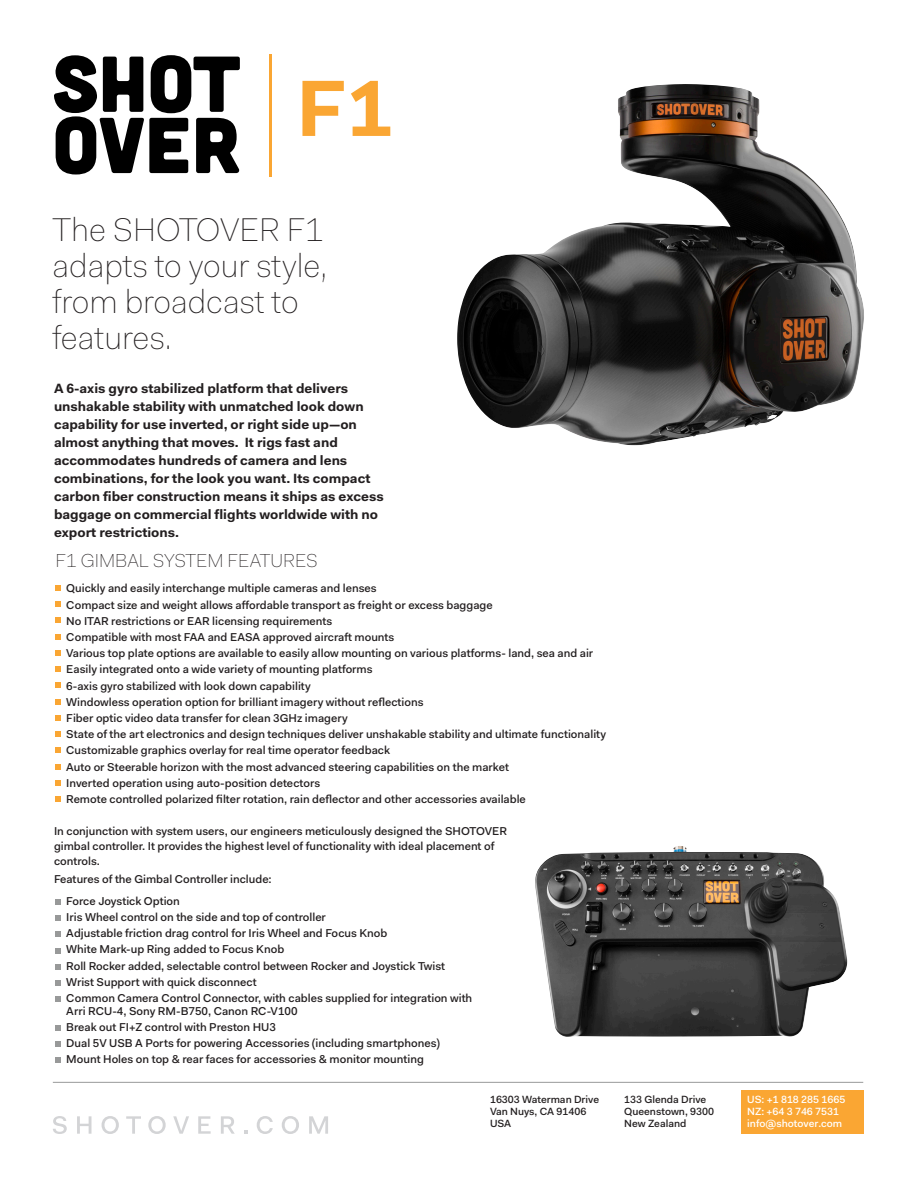
<style>
.page{position:relative;width:918px;height:1188px;background:#fff}
.page>*{position:absolute;margin:0;border:0;box-sizing:border-box;transform-origin:0 0}
.t1{font:100 33px/36px "Fakt Pro";color:#231f20}
.t2{font:100 18.9px "Fakt Pro";color:#231f20}
.t3{font:700 13.5px/18px "Fakt Pro";color:#231f20}
.t4{font:500 11.55px/15px "Fakt";color:#231f20}
.t5{font:500 10.5px "Fakt";color:#231f20}
.t6{font:500 10.5px/12px "Fakt";color:#fff}
</style>
<div class="page">
<svg style="left:54px;top:55px;width:186px;height:120px"></svg>
<svg style="left:302px;top:81px;width:42px;height:55px"></svg>
<svg style="left:351px;top:81px;width:39px;height:55px"></svg>
<hr style="left:269px;top:54px;width:2px;height:122px;background:#faa633">
<svg style="left:55px;top:585px;width:6px;height:6px"></svg>
<svg style="left:55px;top:601px;width:6px;height:6px"></svg>
<svg style="left:55px;top:618px;width:6px;height:5px"></svg>
<svg style="left:55px;top:634px;width:6px;height:5px"></svg>
<svg style="left:55px;top:650px;width:6px;height:6px"></svg>
<svg style="left:55px;top:666px;width:6px;height:6px"></svg>
<svg style="left:55px;top:683px;width:6px;height:5px"></svg>
<svg style="left:55px;top:699px;width:6px;height:5px"></svg>
<svg style="left:55px;top:715px;width:6px;height:6px"></svg>
<svg style="left:55px;top:731px;width:6px;height:6px"></svg>
<svg style="left:55px;top:748px;width:6px;height:5px"></svg>
<svg style="left:56px;top:764px;width:5px;height:5px"></svg>
<svg style="left:55px;top:780px;width:6px;height:6px"></svg>
<svg style="left:55px;top:796px;width:6px;height:6px"></svg>
<svg style="left:55px;top:899px;width:6px;height:6px"></svg>
<svg style="left:55px;top:915px;width:6px;height:6px"></svg>
<svg style="left:55px;top:932px;width:6px;height:5px"></svg>
<svg style="left:55px;top:948px;width:6px;height:5px"></svg>
<svg style="left:55px;top:964px;width:6px;height:6px"></svg>
<svg style="left:55px;top:980px;width:6px;height:6px"></svg>
<svg style="left:55px;top:997px;width:6px;height:5px"></svg>
<svg style="left:55px;top:1025px;width:6px;height:5px"></svg>
<svg style="left:55px;top:1041px;width:6px;height:6px"></svg>
<img style="left:535px;top:846px;width:312px;height:191px">
<img style="left:457px;top:84px;width:407px;height:361px">
<div style="left:741px;top:1091px;width:122px;height:43px;background:#faa633"></div>
<svg style="left:53px;top:1116px;width:14px;height:18px"></svg>
<svg style="left:77px;top:1116px;width:14px;height:18px"></svg>
<svg style="left:102px;top:1116px;width:17px;height:18px"></svg>
<svg style="left:126px;top:1116px;width:15px;height:18px"></svg>
<svg style="left:148px;top:1116px;width:18px;height:18px"></svg>
<svg style="left:173px;top:1116px;width:16px;height:18px"></svg>
<svg style="left:198px;top:1116px;width:13px;height:18px"></svg>
<svg style="left:221px;top:1116px;width:14px;height:18px"></svg>
<svg style="left:245px;top:1130px;width:3px;height:4px"></svg>
<svg style="left:257px;top:1116px;width:16px;height:18px"></svg>
<svg style="left:282px;top:1116px;width:17px;height:18px"></svg>
<svg style="left:309px;top:1116px;width:19px;height:18px"></svg>
<hr style="left:53px;top:1082px;width:810px;height:1px;background:#989999">
<svg style="left:55px;top:1057px;width:6px;height:6px"></svg>
<p class="t1" style="left:52px;top:212px;width:276px">The SHOTOVER F1 adapts to your style, from broadcast to features.</p>
<p class="t3" style="left:54px;top:379px;width:331px">A 6-axis gyro stabilized platform that delivers unshakable stability with unmatched look down capability for use inverted, or right side up—on almost anything that moves. It rigs fast and accommodates hundreds of camera and lens combinations, for the look you want. Its compact carbon fiber construction means it ships as excess baggage on commercial flights worldwide with no export restrictions.</p>
<p class="t2" style="left:55px;top:548px;width:264px">F1 GIMBAL SYSTEM FEATURES</p>
<p class="t4" style="left:66px;top:581px;width:312px">Quickly and easily interchange multiple cameras and lenses</p>
<p class="t4" style="left:66px;top:597px;width:428px">Compact size and weight allows affordable transport as freight or excess baggage</p>
<p class="t4" style="left:66px;top:613px;width:268px">No ITAR restrictions or EAR licensing requirements</p>
<p class="t4" style="left:66px;top:629px;width:330px">Compatible with most FAA and EASA approved aircraft mounts</p>
<p class="t4" style="left:66px;top:646px;width:529px">Various top plate options are available to easily allow mounting on various platforms- land, sea and air</p>
<p class="t4" style="left:66px;top:662px;width:308px">Easily integrated onto a wide variety of mounting platforms</p>
<p class="t4" style="left:66px;top:678px;width:246px">6-axis gyro stabilized with look down capability</p>
<p class="t4" style="left:66px;top:694px;width:359px">Windowless operation option for brilliant imagery without reflections</p>
<p class="t4" style="left:66px;top:710px;width:283px">Fiber optic video data transfer for clean 3GHz imagery</p>
<p class="t4" style="left:66px;top:727px;width:541px">State of the art electronics and design techniques deliver unshakable stability and ultimate functionality</p>
<p class="t4" style="left:66px;top:743px;width:325px">Customizable graphics overlay for real time operator feedback</p>
<p class="t4" style="left:66px;top:759px;width:444px">Auto or Steerable horizon with the most advanced steering capabilities on the market</p>
<p class="t4" style="left:66px;top:775px;width:256px">Inverted operation using auto-position detectors</p>
<p class="t4" style="left:66px;top:791px;width:461px">Remote controlled polarized filter rotation, rain deflector and other accessories available</p>
<p class="t4" style="left:54px;top:823px;width:455px">In conjunction with system users, our engineers meticulously designed the SHOTOVER gimbal controller. It provides the highest level of functionality with ideal placement of controls.</p>
<p class="t4" style="left:54px;top:871px;width:219px">Features of the Gimbal Controller include:</p>
<p class="t4" style="left:66px;top:893px;width:115px">Force Joystick Option</p>
<p class="t4" style="left:66px;top:909px;width:261px">Iris Wheel control on the side and top of controller</p>
<p class="t4" style="left:66px;top:926px;width:323px">Adjustable friction drag control for Iris Wheel and Focus Knob</p>
<p class="t4" style="left:66px;top:942px;width:219px">White Mark-up Ring added to Focus Knob</p>
<p class="t4" style="left:66px;top:958px;width:380px">Roll Rocker added, selectable control between Rocker and Joystick Twist</p>
<p class="t4" style="left:66px;top:974px;width:192px">Wrist Support with quick disconnect</p>
<p class="t4" style="left:66px;top:990px;width:408px">Common Camera Control Connector, with cables supplied for integration with</p>
<p class="t4" style="left:66px;top:1003px;width:233px">Arri RCU-4, Sony RM-B750, Canon RC-V100</p>
<p class="t4" style="left:66px;top:1019px;width:211px">Break out FI+Z control with Preston HU3</p>
<p class="t4" style="left:66px;top:1036px;width:375px">Dual 5V USB A Ports for powering Accessories (including smartphones)</p>
<p class="t4" style="left:66px;top:1052px;width:359px">Mount Holes on top &amp; rear faces for accessories &amp; monitor mounting</p>
<p class="t5" style="left:490px;top:1093px;width:111px">16303 Waterman Drive</p>
<p class="t5" style="left:490px;top:1105px;width:98px">Van Nuys, CA 91406</p>
<p class="t5" style="left:490px;top:1117px;width:23px">USA</p>
<p class="t5" style="left:624px;top:1093px;width:84px">133 Glenda Drive</p>
<p class="t5" style="left:624px;top:1105px;width:91px">Queenstown, 9300</p>
<p class="t5" style="left:624px;top:1117px;width:64px">New Zealand</p>
<p class="t6" style="left:747px;top:1093px;width:100px">US: +1 818 285 1665<br>NZ: +64 3 746 7531 info@shotover.com</p>
</div>
